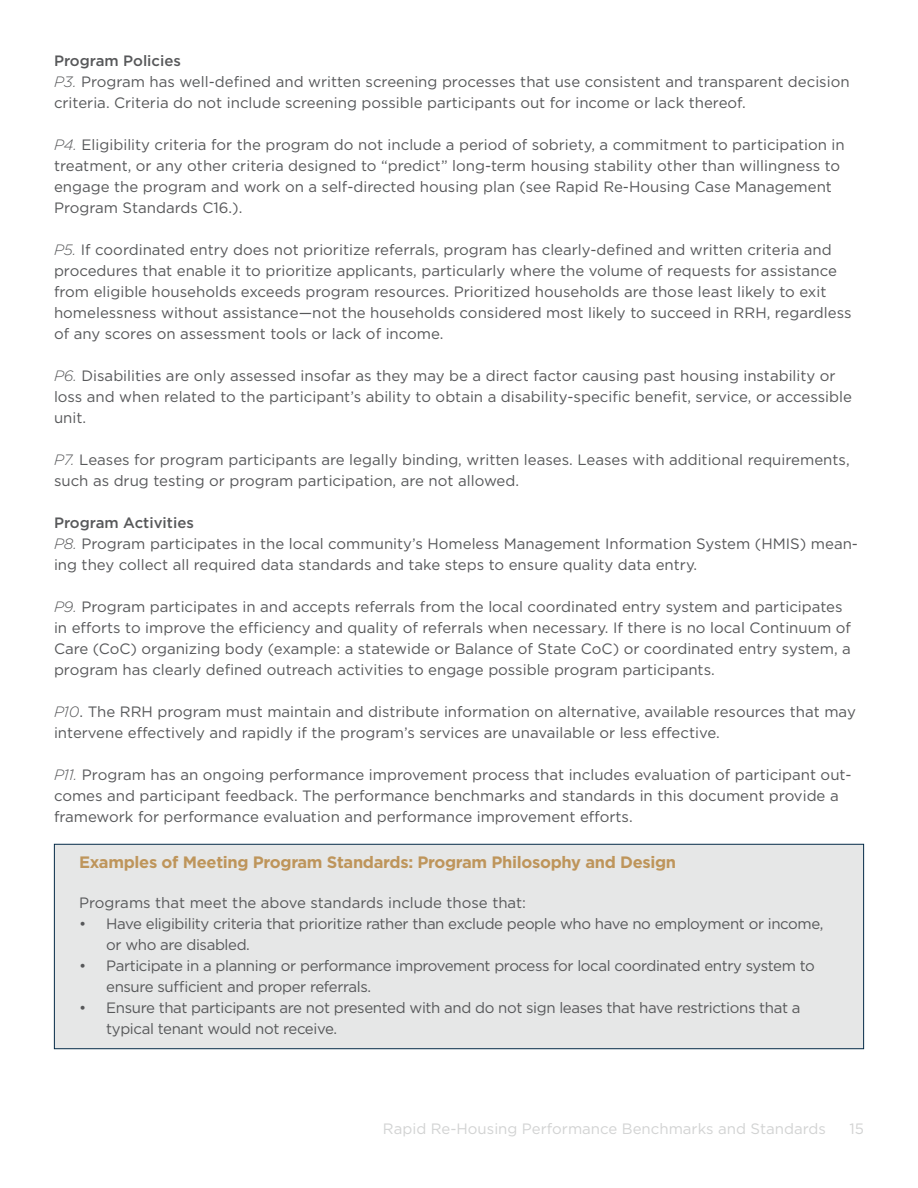
<style>
.page{position:relative;width:918px;height:1188px;background:#fff}
.page>*{position:absolute;margin:0;border:0;box-sizing:border-box;transform-origin:0 0}
.t1{font:700 16.5px "Gotham";letter-spacing:-.02em;color:#be955b}
.t2{font:15px/21px "Gotham";color:#57585a}
.t3{font:15px/21px "Gotham";letter-spacing:-.025em;color:#57585a}
.t4{font:15px "Gotham";color:#d2d3d3}
.s1{font-weight:500}
.s2{font-weight:300;font-style:italic}
</style>
<div class="page">
<div style="left:54px;top:844px;width:810px;height:205px;background:#e6e7e7;border:1px solid #042a47"></div>
<p class="t2" style="left:54px;top:50px;width:797px"><span class="s1">Program Policies<br></span><span class="s2">P3.</span> Program has well-defined and written screening processes that use consistent and transparent decision criteria. Criteria do not include screening possible participants out for income or lack thereof.</p>
<p class="t2" style="left:54px;top:134px;width:792px"><span class="s2">P4.</span> Eligibility criteria for the program do not include a period of sobriety, a commitment to participation in treatment, or any other criteria designed to “predict” long-term housing stability other than willingness to engage the program and work on a self-directed housing plan (see Rapid Re-Housing Case Management Program Standards C16.).</p>
<p class="t2" style="left:54px;top:239px;width:799px"><span class="s2">P5.</span> If coordinated entry does not prioritize referrals, program has clearly-defined and written criteria and procedures that enable it to prioritize applicants, particularly where the volume of requests for assistance from eligible households exceeds program resources. Prioritized households are those least likely to exit homelessness without assistance—not the households considered most likely to succeed in RRH, regardless of any scores on assessment tools or lack of income.</p>
<p class="t2" style="left:54px;top:365px;width:800px"><span class="s2">P6.</span> Disabilities are only assessed insofar as they may be a direct factor causing past housing instability or loss and when related to the participant’s ability to obtain a disability-specific benefit, service, or accessible unit.</p>
<p class="t2" style="left:54px;top:449px;width:797px"><span class="s2">P7.</span> Leases for program participants are legally binding, written leases. Leases with additional requirements, such as drug testing or program participation, are not allowed.</p>
<p class="t2" style="left:54px;top:512px;width:806px"><span class="s1">Program Activities<br></span><span class="s2">P8.</span> Program participates in the local community’s Homeless Management Information System (HMIS) mean&shy;ing they collect all required data standards and take steps to ensure quality data entry.</p>
<p class="t2" style="left:54px;top:596px;width:798px"><span class="s2">P9.</span> Program participates in and accepts referrals from the local coordinated entry system and participates in efforts to improve the efficiency and quality of referrals when necessary. If there is no local Continuum of Care (CoC) organizing body (example: a statewide or Balance of State CoC) or coordinated entry system, a program has clearly defined outreach activities to engage possible program participants.</p>
<p class="t2" style="left:54px;top:701px;width:803px"><span class="s2">P10</span>. The RRH program must maintain and distribute information on alternative, available resources that may intervene effectively and rapidly if the program’s services are unavailable or less effective.</p>
<p class="t2" style="left:54px;top:764px;width:799px"><span class="s2">P11.</span> Program has an ongoing performance improvement process that includes evaluation of participant out&shy;comes and participant feedback. The performance benchmarks and standards in this document provide a framework for performance evaluation and performance improvement efforts.</p>
<p class="t1" style="left:79px;top:851px;width:599px">Examples of Meeting Program Standards: Program Philosophy and Design</p>
<p class="t2" style="left:79px;top:892px;width:448px">Programs that meet the above standards include those that:</p>
<p class="t3" style="left:106px;top:913px;width:719px;text-indent:-27px">• Have eligibility criteria that prioritize rather than exclude people who have no employment or income, or who are disabled.</p>
<p class="t3" style="left:106px;top:955px;width:710px;text-indent:-27px">• Participate in a planning or performance improvement process for local coordinated entry system to ensure sufficient and proper referrals.</p>
<p class="t3" style="left:106px;top:997px;width:696px;text-indent:-27px">• Ensure that participants are not presented with and do not sign leases that have restrictions that a typical tenant would not receive.</p>
<p class="t4" style="left:383px;top:1119px;width:444px">Rapid Re-Housing Performance Benchmarks and Standards</p>
<p class="t4" style="left:849px;top:1119px;width:16px">15</p>
</div>
